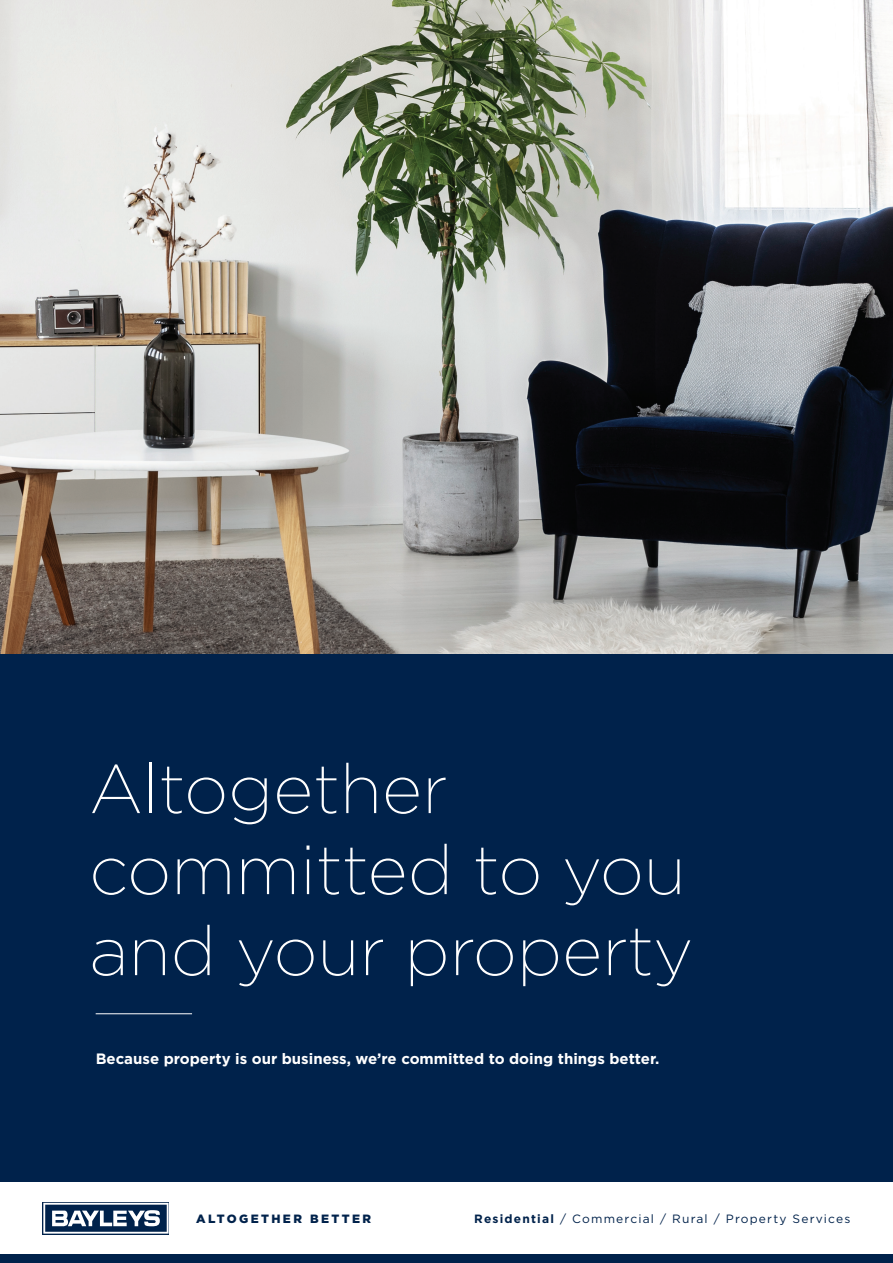
<style>
.page{position:relative;width:893px;height:1263px;background:#fff}
.page>*{position:absolute;margin:0;border:0;box-sizing:border-box;transform-origin:0 0}
.t1{font:200 69px/81px "Gotham";color:#fff}
.t2{font:700 15px "Gotham";color:#fff}
.t3{font:12px "Gotham";letter-spacing:.1em;color:#00224b}
.t4{font:900 12px "Gotham";letter-spacing:.2em;color:#00224b}
.s1{font-weight:700}
</style>
<div class="page">
<svg style="left:43px;top:1202px;width:126px;height:32px"></svg>
<svg style="left:43px;top:1203px;width:126px;height:30px"></svg>
<img style="left:0;top:0;width:893px;height:654px">
<div style="left:0;top:1254px;width:893px;height:9px;background:#00224b"></div>
<div style="left:0;top:654px;width:893px;height:528px;background:#00224b"></div>
<hr style="left:96px;top:1013px;width:96px;height:1px;background:#fff">
<h1 class="t1" style="left:89px;top:746px;width:605px">Altogether committed to you and your property</h1>
<p class="t2" style="left:96px;top:1049px;width:565px">Because property is our business, we’re committed to doing things better.</p>
<p class="t4" style="left:196px;top:1210px;width:176px">ALTOGETHER BETTER</p>
<p class="t3" style="left:474px;top:1211px;width:378px"><span class="s1">Residential</span> / Commercial / Rural / Property Services</p>
</div>
